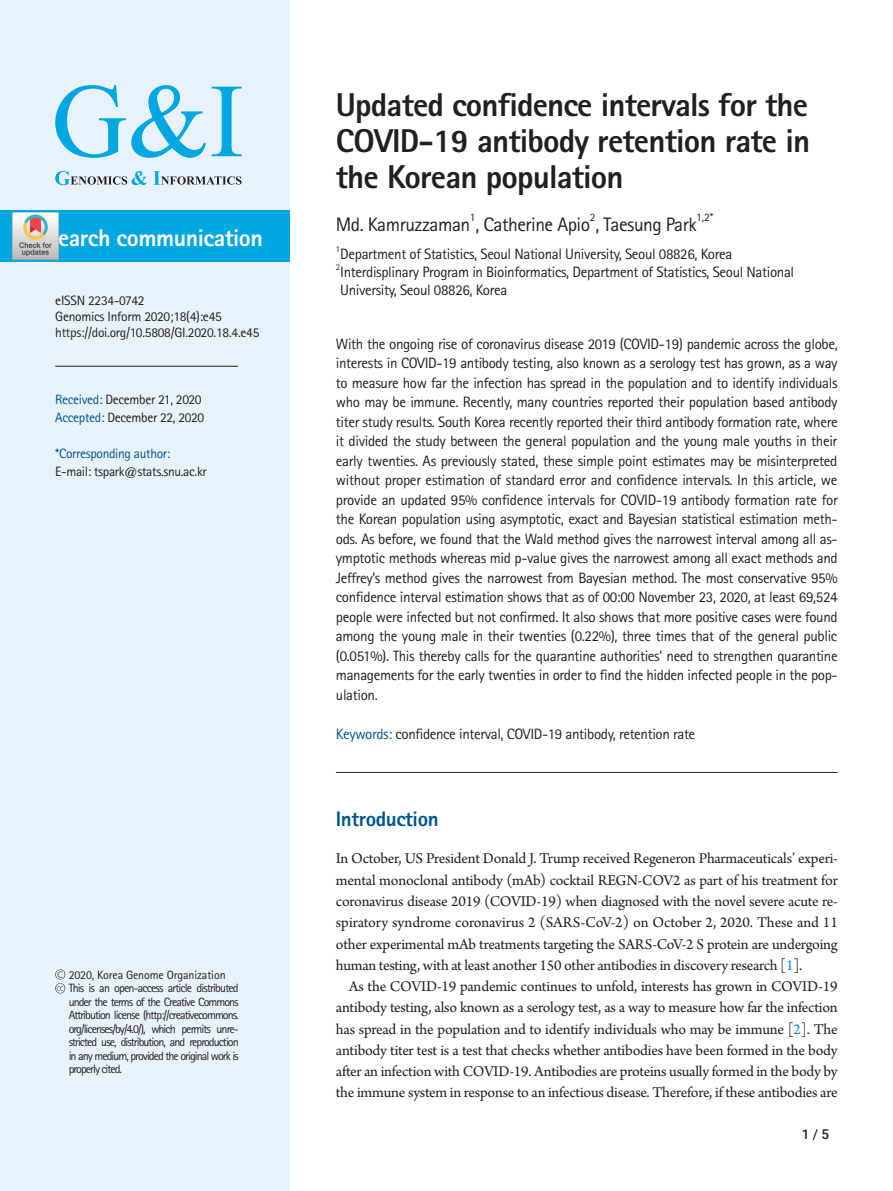
<style>
.page{position:relative;width:893px;height:1191px;background:#fff}
.page>*{position:absolute;margin:0;border:0;box-sizing:border-box;transform-origin:0 0}
.article-title{font:800 33px/36.3px "Rotis Sans Serif Std";letter-spacing:-.025em;color:#231f20;text-align:justify}
.subject{font:800 24px "Rotis Sans Serif Std";letter-spacing:-.02em;color:#fff}
.body-title{font:800 21px "Rotis Sans Serif Std";letter-spacing:-.02em;color:#00548b}
.contrib-group{font:19.5px "Rotis Sans Serif Std";letter-spacing:-.025em;color:#231f20}
.body{font:15.75px/21.3px "Arno Pro";letter-spacing:-.015em;color:#231f20;text-align:justify}
.abstract{font:15px/19.5px "Rotis Sans Serif Std";letter-spacing:-.025em;color:#231f20;text-align:justify}
.aff{font:15px/18px "Rotis Sans Serif Std";letter-spacing:-.025em;color:#231f20}
.doi{font:13.5px "Rotis Sans Serif Std";letter-spacing:-.02em;color:#231f20}
.date-published{font:13.5px "Rotis Sans Serif Std";letter-spacing:-.025em;color:#231f20}
.date-published-2{font:13.5px "Rotis Sans Serif Std";letter-spacing:-.025em;color:#00548b}
.t1{font:500 13.5px "Roboto";color:#231f20}
.t2{font:12px/13.5px "Rotis Sans Serif Std";letter-spacing:-.08em;color:#231f20}
.contrib-group-2{font:11.4px "Rotis Sans Serif Std";color:#231f20}
.aff-2{font:8.7px "Rotis Sans Serif Std";color:#231f20}
.s1{color:#00548b}
.s2{color:#0b88de}
</style>
<div class="page">
<div style="left:0;top:0;width:289px;height:1191px;background:#e8f2fb"></div>
<svg style="left:55px;top:171px;width:187px;height:14px"></svg>
<svg style="left:55px;top:85px;width:151px;height:73px"></svg>
<svg style="left:212px;top:87px;width:30px;height:69px"></svg>
<hr style="left:55px;top:366px;width:183px;height:1px;background:#231f20">
<svg style="left:55px;top:969px;width:10px;height:24px"></svg>
<hr style="left:336px;top:772px;width:502px;height:1px;background:#231f20">
<div style="left:0;top:210px;width:289px;height:51px;background:#00a7e1"></div>
<img style="left:12px;top:212px;width:47px;height:47px">
<p class="subject" style="left:26px;top:222px;width:238px">Research communication</p>
<p class="doi" style="left:55px;top:292px;width:91px">eISSN 2234-0742</p>
<p class="doi" style="left:55px;top:308px;width:168px">Genomics Inform 2020;18(4):e45</p>
<p class="doi" style="left:55px;top:324px;width:206px">https://doi.org/10.5808/GI.2020.18.4.e45</p>
<p class="date-published" style="left:55px;top:391px;width:148px"><span class="s1">Received:</span> December 21, 2020</p>
<p class="date-published" style="left:55px;top:409px;width:150px"><span class="s1">Accepted:</span> December 22, 2020</p>
<p class="date-published-2" style="left:55px;top:445px;width:117px">*Corresponding author:</p>
<p class="date-published" style="left:55px;top:463px;width:153px">E-mail: tspark@stats.snu.ac.kr</p>
<p class="t2" style="left:69px;top:967px;width:172px">2020, Korea Genome Organization This is an open-access article distributed under the terms of the Creative Commons Attribution license (http://creativecommons. org/licenses/by/4.0/), which permits unre&shy;stricted use, distribution, and reproduction in any medium, provided the original work is properly cited.</p>
<p class="article-title" style="left:336px;top:86px;width:476px">Updated confidence intervals for the COVID-19 antibody retention rate in the Korean population</p>
<p class="contrib-group" style="left:336px;top:212px;width:362px">Md. Kamruzzaman , Catherine Apio , Taesung Park</p>
<p class="contrib-group-2" style="left:470px;top:211px;width:7px">1</p>
<p class="contrib-group-2" style="left:590px;top:211px;width:7px">2</p>
<p class="contrib-group-2" style="left:696px;top:211px;width:19px">1,2*</p>
<p class="aff-2" style="left:336px;top:243px;width:6px">1</p>
<p class="aff" style="left:340px;top:244px;width:393px">Department of Statistics, Seoul National University, Seoul 08826, Korea</p>
<p class="aff-2" style="left:336px;top:261px;width:6px">2</p>
<p class="aff" style="left:340px;top:262px;width:455px">Interdisplinary Program in Bioinformatics, Department of Statistics, Seoul National<br>University, Seoul 08826, Korea</p>
<p class="abstract" style="left:336px;top:334px;width:503px">With the ongoing rise of coronavirus disease 2019 (COVID-19) pandemic across the globe, interests in COVID-19 antibody testing, also known as a serology test has grown, as a way to measure how far the infection has spread in the population and to identify individuals who may be immune. Recently, many countries reported their population based antibody titer study results. South Korea recently reported their third antibody formation rate, where it divided the study between the general population and the young male youths in their early twenties. As previously stated, these simple point estimates may be misinterpreted without proper estimation of standard error and confidence intervals. In this article, we provide an updated 95% confidence intervals for COVID-19 antibody formation rate for the Korean population using asymptotic, exact and Bayesian statistical estimation meth&shy;ods. As before, we found that the Wald method gives the narrowest interval among all as&shy;ymptotic methods whereas mid p-value gives the narrowest among all exact methods and Jeffrey’s method gives the narrowest from Bayesian method. The most conservative 95% confidence interval estimation shows that as of 00:00 November 23, 2020, at least 69,524 people were infected but not confirmed. It also shows that more positive cases were found among the young male in their twenties (0.22%), three times that of the general public (0.051%). This thereby calls for the quarantine authorities’ need to strengthen quarantine managements for the early twenties in order to find the hidden infected people in the pop&shy;ulation.</p>
<p class="abstract" style="left:336px;top:724px;width:361px"><span class="s1">Keywords:</span> confidence interval, COVID-19 antibody, retention rate</p>
<p class="body-title" style="left:336px;top:805px;width:104px">Introduction</p>
<p class="body" style="left:336px;top:849px;width:503px">In October, US President Donald J. Trump received Regeneron Pharmaceuticals’ experi&shy;mental monoclonal antibody (mAb) cocktail REGN-COV2 as part of his treatment for coronavirus disease 2019 (COVID-19) when diagnosed with the novel severe acute re&shy;spiratory syndrome coronavirus 2 (SARS-CoV-2) on October 2, 2020. These and 11 other experimental mAb treatments targeting the SARS-CoV-2 S protein are undergoing human testing, with at least another 150 other antibodies in discovery research [<span class="s2">1</span>].</p>
<p class="body" style="left:336px;top:976px;width:503px;text-indent:13px">As the COVID-19 pandemic continues to unfold, interests has grown in COVID-19 antibody testing, also known as a serology test, as a way to measure how far the infection has spread in the population and to identify individuals who may be immune [<span class="s2">2</span>]. The antibody titer test is a test that checks whether antibodies have been formed in the body after an infection with COVID-19. Antibodies are proteins usually formed in the body by the immune system in response to an infectious disease. Therefore, if these antibodies are</p>
<p class="t1" style="left:802px;top:1124px;width:29px">1 / 5</p>
</div>
